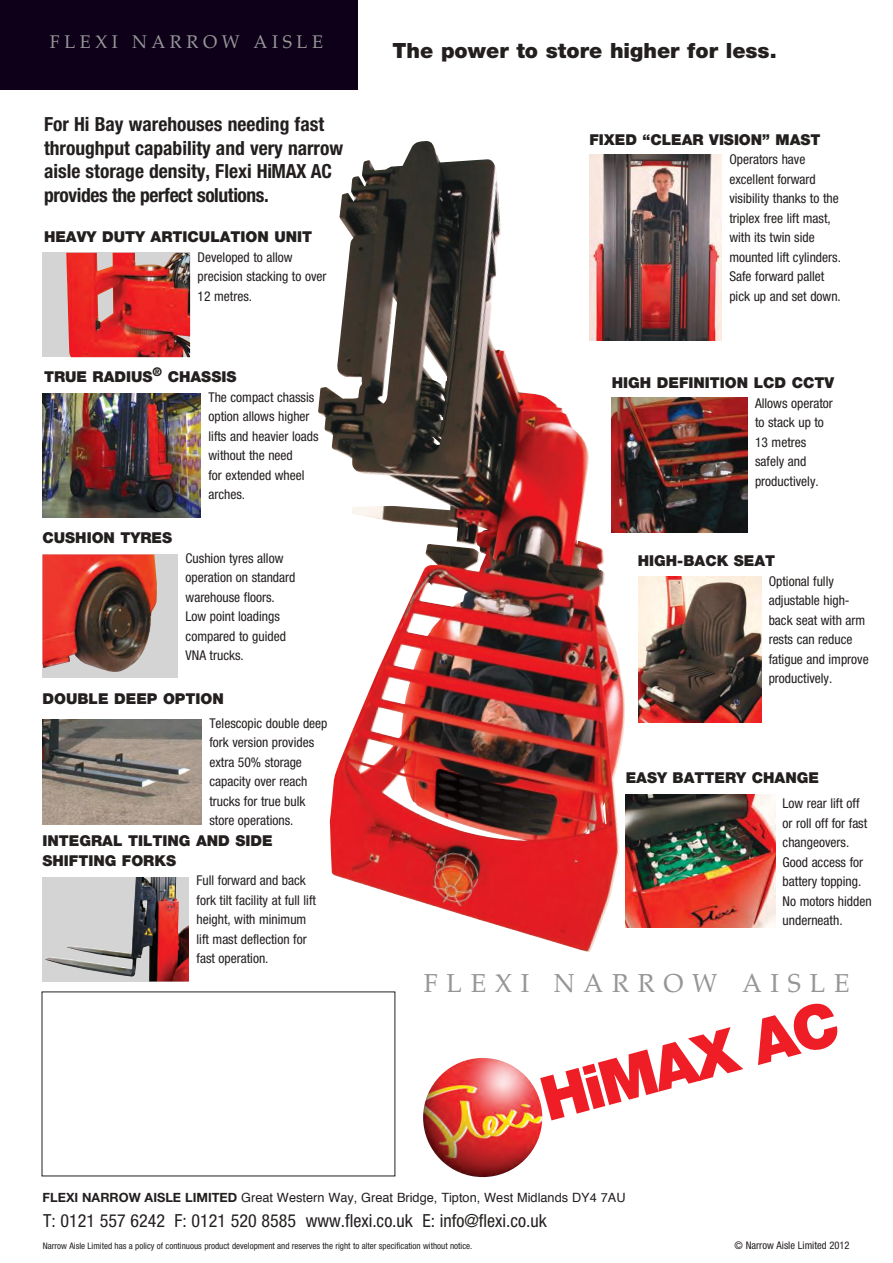
<style>
.page{position:relative;width:893px;height:1263px;background:#fff}
.page>*{position:absolute;margin:0;border:0;box-sizing:border-box;transform-origin:0 0}
.t1{font:900 61.35px "Helvetica Neue LT Std";color:#ef1d25}
.t2{font:25.5px "Palatino";letter-spacing:.34em;color:#969698}
.t3{font:900 21px "Helvetica Neue LT Std";color:#241f1f}
.t4{font:700 condensed 19.5px/23.4px "Helvetica Neue LT Std";color:#241f1f}
.t5{font:condensed 18px "Helvetica Neue LT Std";color:#241f1f}
.t6{font:18px "Palatino";letter-spacing:.25em;color:#969698}
.t7{font:900 15px/19.5px "Helvetica Neue LT Std";color:#241f1f}
.t8{font:condensed 13.5px/19.5px "Helvetica Neue LT Std";color:#241f1f}
.t9{font:12.75px "Helvetica";color:#241f1f}
.t10{font:condensed 10.5px "Helvetica Neue LT Std";color:#241f1f}
.t11{font:condensed 9px "Helvetica Neue LT Std";color:#241f1f}
.s1{font-family:"Helvetica Neue LT Std";font-weight:700}
</style>
<div class="page">
<div style="left:0;top:0;width:357px;height:89px;background:#0d0018"></div>
<img style="left:43px;top:393px;width:158px;height:124px">
<img style="left:633px;top:155px;width:89px;height:185px">
<img style="left:43px;top:719px;width:159px;height:105px">
<div style="left:43px;top:253px;width:147px;height:104px;background:#d5d4d5"></div>
<img style="left:66px;top:253px;width:124px;height:104px">
<img style="left:318px;top:141px;width:315px;height:811px">
<div style="left:43px;top:554px;width:135px;height:124px;background:#d5d4d5"></div>
<img style="left:43px;top:554px;width:114px;height:118px">
<svg style="left:43px;top:877px;width:146px;height:104px;background:#b9a0a0"></svg>
<img style="left:130px;top:877px;width:20px;height:76px">
<img style="left:612px;top:398px;width:135px;height:135px">
<img style="left:626px;top:794px;width:149px;height:134px">
<img style="left:638px;top:576px;width:123px;height:147px">
<img style="left:423px;top:1058px;width:119px;height:119px;border-radius:60px">
<h3 class="t6" style="left:50px;top:27px;width:275px">FLEXI NARROW AISLE</h3>
<h3 class="t4" style="left:44px;top:113px;width:301px">For Hi Bay warehouses needing fast throughput capability and very narrow aisle storage density, Flexi HiMAX AC provides the perfect solutions.</h3>
<p class="t7" style="left:44px;top:227px;width:270px">HEAVY DUTY ARTICULATION UNIT</p>
<p class="t8" style="left:198px;top:247px;width:130px">Developed to allow precision stacking to over<br>12 metres.</p>
<p class="t7" style="left:44px;top:367px;width:194px">TRUE RADIUS<sup>®</sup> CHASSIS</p>
<p class="t8" style="left:208px;top:387px;width:112px">The compact chassis option allows higher lifts and heavier loads without the need<br>for extended wheel arches.</p>
<p class="t7" style="left:43px;top:528px;width:131px">CUSHION TYRES</p>
<p class="t8" style="left:186px;top:548px;width:111px">Cushion tyres allow operation on standard warehouse floors.<br>Low point loadings compared to guided<br>VNA trucks.</p>
<p class="t7" style="left:43px;top:689px;width:183px">DOUBLE DEEP OPTION</p>
<p class="t8" style="left:209px;top:713px;width:120px">Telescopic double deep fork version provides extra 50% storage capacity over reach trucks for true bulk store operations.</p>
<p class="t7" style="left:43px;top:831px;width:232px">INTEGRAL TILTING AND SIDE<br>SHIFTING FORKS</p>
<p class="t8" style="left:196px;top:871px;width:121px">Full forward and back fork tilt facility at full lift height, with minimum lift mast deflection for fast operation.</p>
<h3 class="t3" style="left:392px;top:38px;width:386px">The power to store higher for less.</h3>
<p class="t7" style="left:589px;top:130px;width:233px">FIXED “CLEAR VISION” MAST</p>
<p class="t8" style="left:729px;top:150px;width:113px">Operators have excellent forward visibility thanks to the triplex free lift mast, with its twin side mounted lift cylinders.<br>Safe forward pallet pick up and set down.</p>
<p class="t7" style="left:612px;top:373px;width:224px">HIGH DEFINITION LCD CCTV</p>
<p class="t8" style="left:755px;top:393px;width:79px">Allows operator to stack up to<br>13 metres safely and productively.</p>
<p class="t7" style="left:638px;top:551px;width:139px">HIGH-BACK SEAT</p>
<p class="t8" style="left:769px;top:571px;width:102px">Optional fully adjustable high&shy;back seat with arm rests can reduce fatigue and improve productively.</p>
<p class="t7" style="left:626px;top:767px;width:195px">EASY BATTERY CHANGE</p>
<p class="t8" style="left:783px;top:793px;width:91px">Low rear lift off or roll off for fast changeovers.<br>Good access for battery topping.<br>No motors hidden underneath.</p>
<h2 class="t2" style="left:424px;top:962px;width:427px">FLEXI NARROW AISLE</h2>
<h1 class="t1" style="left:533px;top:1065px;width:307px;rotate:-15deg">HiMAX AC</h1>
<p class="t9" style="left:43px;top:1188px;width:584px"><span class="s1">FLEXI NARROW AISLE LIMITED</span> Great Western Way, Great Bridge, Tipton, West Midlands DY4 7AU</p>
<h3 class="t5" style="left:43px;top:1210px;width:505px">T: 0121 557 6242 F: 0121 520 8585 www.flexi.co.uk E: info@flexi.co.uk</h3>
<p class="t11" style="left:43px;top:1240px;width:431px">Narrow Aisle Limited has a policy of continuous product development and reserves the right to alter specification without notice.</p>
<p class="t10" style="left:734px;top:1239px;width:117px">© Narrow Aisle Limited 2012</p>
</div>
